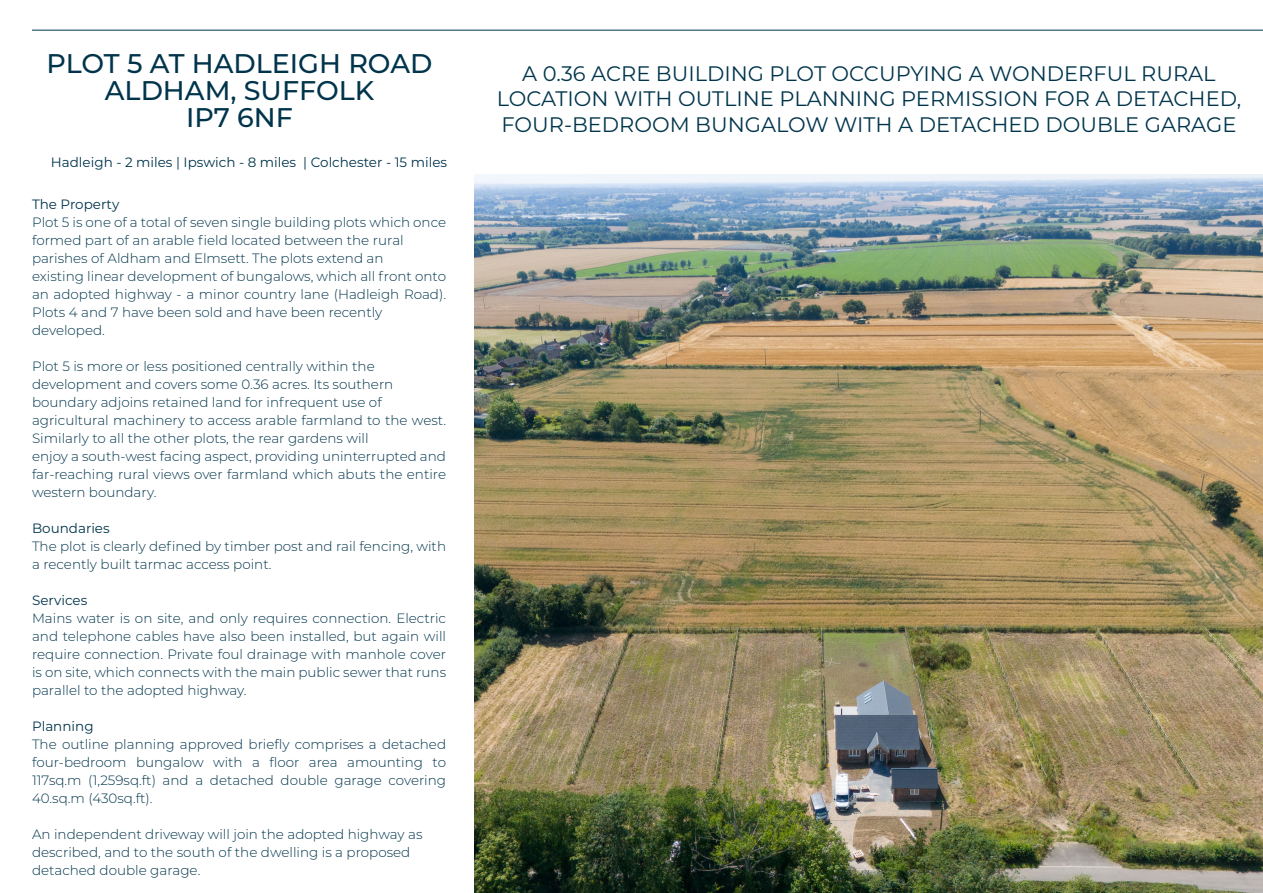
<style>
.page{position:relative;width:1263px;height:893px;background:#fff}
.page>*{position:absolute;margin:0;border:0;box-sizing:border-box;transform-origin:0 0}
.t1{font:500 27px "Montserrat";color:#00344b}
.t2{font:21px/25.2px "Montserrat";color:#00354c}
.t3{font:300 13.5px/18px "Montserrat";color:#00344b;text-align:justify}
.t4{font:13.5px "Montserrat";color:#00344b}
</style>
<div class="page">
<img style="left:475px;top:174px;width:788px;height:719px">
<hr style="left:32px;top:30px;width:1231px;height:1px;background:#00344b">
<p class="t1" style="left:47px;top:45px;width:387px">PLOT 5 AT HADLEIGH ROAD</p>
<p class="t1" style="left:105px;top:72px;width:271px">ALDHAM, SUFFOLK</p>
<p class="t1" style="left:186px;top:99px;width:109px">IP7 6NF</p>
<p class="t4" style="left:51px;top:153px;width:398px">Hadleigh - 2 miles | Ipswich - 8 miles | Colchester - 15 miles</p>
<p class="t4" style="left:32px;top:195px;width:89px">The Property</p>
<p class="t3" style="left:32px;top:213px;width:416px">Plot 5 is one of a total of seven single building plots which once formed part of an arable field located between the rural</p>
<p class="t3" style="left:32px;top:249px;width:353px">parishes of Aldham and Elmsett. The plots extend an</p>
<p class="t3" style="left:32px;top:267px;width:416px">existing linear development of bungalows, which all front onto an adopted highway - a minor country lane (Hadleigh Road).<br>Plots 4 and 7 have been sold and have been recently</p>
<p class="t3" style="left:32px;top:321px;width:74px">developed.</p>
<p class="t3" style="left:32px;top:357px;width:344px">Plot 5 is more or less positioned centrally within the</p>
<p class="t3" style="left:32px;top:375px;width:363px">development and covers some 0.36 acres. Its southern</p>
<p class="t3" style="left:32px;top:393px;width:351px">boundary adjoins retained land for infrequent use of</p>
<p class="t3" style="left:32px;top:411px;width:416px">agricultural machinery to access arable farmland to the west.<br>Similarly to all the other plots, the rear gardens will</p>
<p class="t3" style="left:32px;top:447px;width:416px">enjoy a south-west facing aspect, providing uninterrupted and far-reaching rural views over farmland which abuts the entire western boundary.</p>
<p class="t4" style="left:32px;top:519px;width:79px">Boundaries</p>
<p class="t3" style="left:32px;top:537px;width:416px">The plot is clearly defined by timber post and rail fencing, with a recently built tarmac access point.</p>
<p class="t4" style="left:32px;top:591px;width:57px">Services</p>
<p class="t3" style="left:32px;top:609px;width:416px">Mains water is on site, and only requires connection. Electric and telephone cables have also been installed, but again will require connection. Private foul drainage with manhole cover is on site, which connects with the main public sewer that runs</p>
<p class="t3" style="left:32px;top:681px;width:216px">parallel to the adopted highway.</p>
<p class="t4" style="left:32px;top:717px;width:63px">Planning</p>
<p class="t3" style="left:32px;top:735px;width:416px">The outline planning approved briefly comprises a detached four-bedroom bungalow with a floor area amounting to 117sq.m (1,259sq.ft) and a detached double garage covering 40.sq.m (430sq.ft).</p>
<p class="t3" style="left:32px;top:825px;width:392px">An independent driveway will join the adopted highway as</p>
<p class="t3" style="left:32px;top:843px;width:380px">described, and to the south of the dwelling is a proposed</p>
<p class="t3" style="left:32px;top:861px;width:170px">detached double garage.</p>
<p class="t2" style="left:522px;top:60px;width:695px">A 0.36 ACRE BUILDING PLOT OCCUPYING A WONDERFUL RURAL</p>
<p class="t2" style="left:497px;top:86px;width:746px">LOCATION WITH OUTLINE PLANNING PERMISSION FOR A DETACHED,<br>FOUR-BEDROOM BUNGALOW WITH A DETACHED DOUBLE GARAGE</p>
</div>
